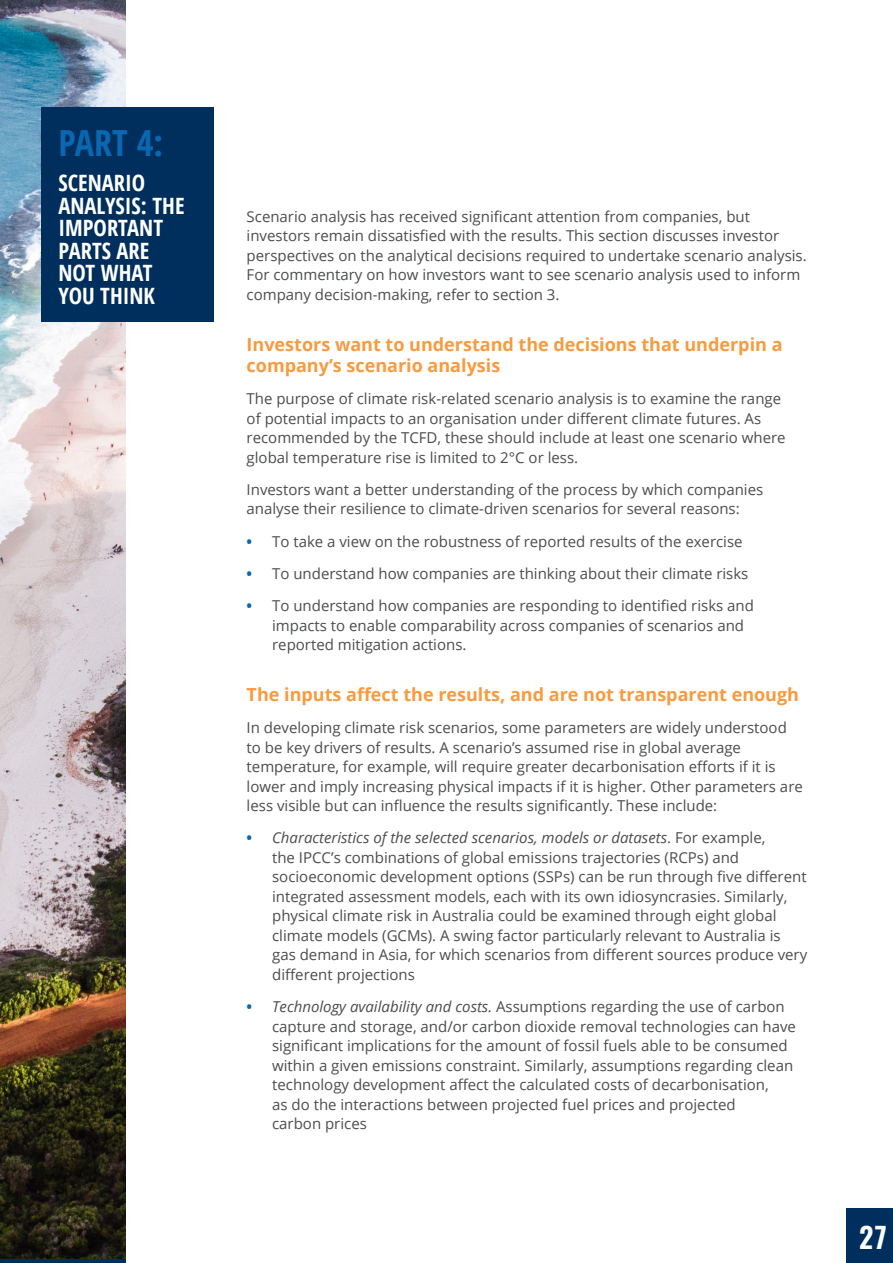
<style>
.page{position:relative;width:893px;height:1263px;background:#fff}
.page>*{position:absolute;margin:0;border:0;box-sizing:border-box;transform-origin:0 0}
.t1{font:700 condensed 36px "Open Sans";color:#0968b1}
._2nd_title{font:600 28.5px "Oswald";color:#fff}
.t2{font:700 condensed 22.5px/22.5px "Open Sans";color:#fff}
.mini_Subtitle{font:700 18px/21px "Open Sans";color:#f89a3e}
.t3{font:15px/19.5px "Open Sans";color:#4b4c4d}
.s1{font-weight:700;color:#0968b1}
.s2{font-style:italic}
</style>
<div class="page">
<div style="left:846px;top:1209px;width:47px;height:54px;background:#002f5d"></div>
<img style="left:0;top:0;width:125px;height:1259px">
<div style="left:41px;top:107px;width:173px;height:215px;background:#002f5d"></div>
<p class="t1" style="left:58px;top:118px;width:106px">PART 4:</p>
<p class="t2" style="left:58px;top:171px;width:128px">SCENARIO<br>ANALYSIS: THE<br>IMPORTANT<br>PARTS ARE<br>NOT WHAT<br>YOU THINK</p>
<p class="t3" style="left:247px;top:206px;width:562px">Scenario analysis has received significant attention from companies, but investors remain dissatisfied with the results. This section discusses investor perspectives on the analytical decisions required to undertake scenario analysis.<br>For commentary on how investors want to see scenario analysis used to inform company decision-making, refer to section 3.</p>
<p class="mini_Subtitle" style="left:247px;top:333px;width:537px">Investors want to understand the decisions that underpin a company’s scenario analysis</p>
<p class="t3" style="left:247px;top:388px;width:541px">The purpose of climate risk-related scenario analysis is to examine the range of potential impacts to an organisation under different climate futures. As recommended by the TCFD, these should include at least one scenario where global temperature rise is limited to 2°C or less.</p>
<p class="t3" style="left:247px;top:479px;width:518px">Investors want a better understanding of the process by which companies analyse their resilience to climate-driven scenarios for several reasons:</p>
<p class="t3" style="left:247px;top:531px;width:497px"><span class="s1">•</span> To take a view on the robustness of reported results of the exercise</p>
<p class="t3" style="left:247px;top:563px;width:503px"><span class="s1">•</span> To understand how companies are thinking about their climate risks</p>
<p class="t3" style="left:272px;top:595px;width:483px;text-indent:-26px"><span class="s1">•</span> To understand how companies are responding to identified risks and impacts to enable comparability across companies of scenarios and reported mitigation actions.</p>
<p class="mini_Subtitle" style="left:247px;top:683px;width:554px">The inputs affect the results, and are not transparent enough</p>
<p class="t3" style="left:247px;top:717px;width:558px">In developing climate risk scenarios, some parameters are widely understood to be key drivers of results. A scenario’s assumed rise in global average temperature, for example, will require greater decarbonisation efforts if it is lower and imply increasing physical impacts if it is higher. Other parameters are less visible but can influence the results significantly. These include:</p>
<p class="t3" style="left:272px;top:828px;width:537px;text-indent:-26px"><span class="s1">•</span> <span class="s2">Characteristics of the selected scenarios, models or datasets</span>. For example,<br>the IPCC’s combinations of global emissions trajectories (RCPs) and socioeconomic development options (SSPs) can be run through five different integrated assessment models, each with its own idiosyncrasies. Similarly, physical climate risk in Australia could be examined through eight global climate models (GCMs). A swing factor particularly relevant to Australia is gas demand in Asia, for which scenarios from different sources produce very different projections</p>
<p class="t3" style="left:272px;top:996px;width:525px;text-indent:-26px"><span class="s1">•</span> <span class="s2">Technology availability and costs.</span> Assumptions regarding the use of carbon capture and storage, and/or carbon dioxide removal technologies can have significant implications for the amount of fossil fuels able to be consumed within a given emissions constraint. Similarly, assumptions regarding clean technology development affect the calculated costs of decarbonisation,<br>as do the interactions between projected fuel prices and projected<br>carbon prices</p>
<p class="_2nd_title" style="left:855px;top:1218px;width:30px">27</p>
<p class="_2nd_title" style="left:859px;top:1218px;width:30px">27</p>
</div>
